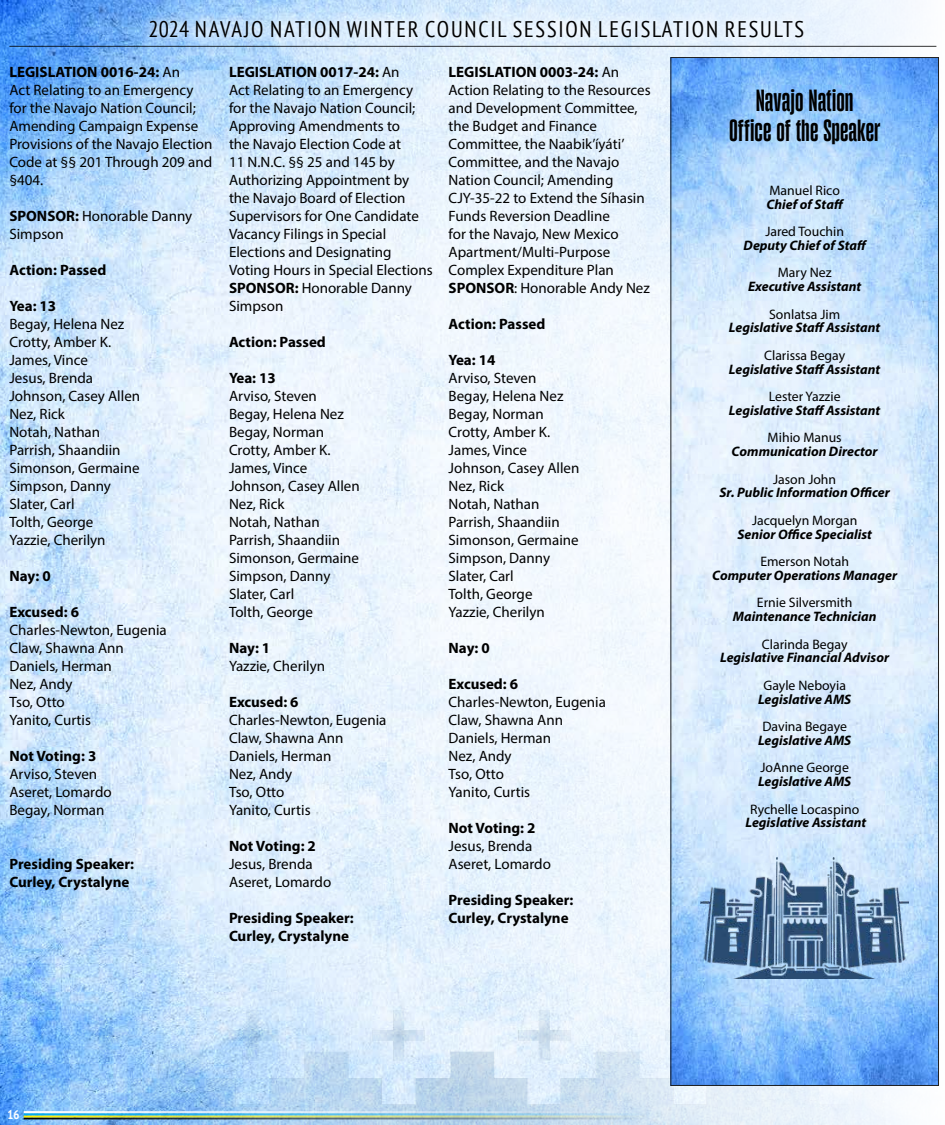
<style>
.page{position:relative;width:945px;height:1125px;background:#fff}
.page>*{position:absolute;margin:0;border:0;box-sizing:border-box;transform-origin:0 0}
.t1{font:32.5px/30px "Gazzetta";color:#000;text-align:center}
.t2{font:condensed 22.5px "PT Sans";letter-spacing:.08em;color:#000}
.t3{font:15px/18px "Myriad Pro";color:#000}
.t4{font:700 15px/18px "Myriad Pro";color:#000}
.t5{font:italic 700 13.75px "Myriad Pro";color:#000}
.t6{font:13.75px "Myriad Pro";color:#000}
.t7{font:700 condensed 12.5px "PT Sans";color:#fff}
.s1{font-weight:700}
</style>
<div class="page">
<img style="left:0;top:0;width:937px;height:1125px">
<div style="left:24px;top:1116px;width:626px;height:1px;border:1px solid #fff200"></div>
<div style="left:24px;top:1113px;width:626px;height:2px;border:1px solid #00aeef"></div>
<div style="left:24px;top:1111px;width:626px;height:2px;border:1px solid #fff"></div>
<div style="left:139px;top:11px;width:675px;height:36px;background:#fff;opacity:.52"></div>
<hr style="left:9px;top:46px;width:927px;height:1px;background:#000">
<img style="left:673px;top:59px;width:264px;height:1025px">
<img style="left:701px;top:857px;width:208px;height:121px">
<h2 class="t2" style="left:149px;top:14px;width:657px">2024 NAVAJO NATION WINTER COUNCIL SESSION LEGISLATION RESULTS</h2>
<p class="t3" style="left:9px;top:62px;width:205px"><span class="s1">LEGISLATION 0016-24:</span> An<br>Act Relating to an Emergency for the Navajo Nation Council;<br>Amending Campaign Expense<br>Provisions of the Navajo Election<br>Code at §§ 201 Through 209 and §404.</p>
<p class="t3" style="left:9px;top:206px;width:184px"><span class="s1">SPONSOR:</span> Honorable Danny<br>Simpson</p>
<p class="t4" style="left:9px;top:260px;width:98px">Action: Passed</p>
<p class="t4" style="left:9px;top:296px;width:48px">Yea: 13</p>
<p class="t3" style="left:9px;top:314px;width:132px">Begay, Helena Nez<br>Crotty, Amber K.<br>James, Vince<br>Jesus, Brenda<br>Johnson, Casey Allen<br>Nez, Rick<br>Notah, Nathan<br>Parrish, Shaandiin<br>Simonson, Germaine<br>Simpson, Danny<br>Slater, Carl<br>Tolth, George<br>Yazzie, Cherilyn</p>
<p class="t4" style="left:9px;top:566px;width:43px">Nay: 0</p>
<p class="t4" style="left:9px;top:602px;width:71px">Excused: 6</p>
<p class="t3" style="left:9px;top:620px;width:159px">Charles-Newton, Eugenia<br>Claw, Shawna Ann<br>Daniels, Herman<br>Nez, Andy<br>Tso, Otto<br>Yanito, Curtis</p>
<p class="t4" style="left:9px;top:746px;width:88px">Not Voting: 3</p>
<p class="t3" style="left:9px;top:764px;width:104px">Arviso, Steven<br>Aseret, Lomardo<br>Begay, Norman</p>
<p class="t3" style="left:229px;top:62px;width:205px"><span class="s1">LEGISLATION 0017-24:</span> An<br>Act Relating to an Emergency for the Navajo Nation Council;<br>Approving Amendments to<br>the Navajo Election Code at<br>11 N.N.C. §§ 25 and 145 by<br>Authorizing Appointment by the Navajo Board of Election<br>Supervisors for One Candidate<br>Vacancy Filings in Special<br>Elections and Designating<br>Voting Hours in Special Elections<br><span class="s1">SPONSOR:</span> Honorable Danny<br>Simpson</p>
<p class="t4" style="left:229px;top:332px;width:98px">Action: Passed</p>
<p class="t4" style="left:229px;top:368px;width:48px">Yea: 13</p>
<p class="t3" style="left:229px;top:386px;width:132px">Arviso, Steven<br>Begay, Helena Nez<br>Begay, Norman<br>Crotty, Amber K.<br>James, Vince<br>Johnson, Casey Allen<br>Nez, Rick<br>Notah, Nathan<br>Parrish, Shaandiin<br>Simonson, Germaine<br>Simpson, Danny<br>Slater, Carl<br>Tolth, George</p>
<p class="t4" style="left:229px;top:638px;width:43px">Nay: 1</p>
<p class="t3" style="left:229px;top:656px;width:98px">Yazzie, Cherilyn</p>
<p class="t4" style="left:229px;top:692px;width:71px">Excused: 6</p>
<p class="t3" style="left:229px;top:710px;width:159px">Charles-Newton, Eugenia<br>Claw, Shawna Ann<br>Daniels, Herman<br>Nez, Andy<br>Tso, Otto<br>Yanito, Curtis</p>
<p class="t4" style="left:229px;top:836px;width:88px">Not Voting: 2</p>
<p class="t3" style="left:229px;top:854px;width:104px">Jesus, Brenda<br>Aseret, Lomardo</p>
<p class="t4" style="left:229px;top:908px;width:126px">Presiding Speaker:<br>Curley, Crystalyne</p>
<p class="t3" style="left:449px;top:62px;width:204px"><span class="s1">LEGISLATION 0003-24:</span> An<br>Action Relating to the Resources and Development Committee, the Budget and Finance<br>Committee, the Naabik’íyáti’<br>Committee, and the Navajo<br>Nation Council; Amending<br>CJY-35-22 to Extend the Síhasin<br>Funds Reversion Deadline<br>for the Navajo, New Mexico<br>Apartment/Multi-Purpose<br>Complex Expenditure Plan<br><span class="s1">SPONSOR</span>: Honorable Andy Nez</p>
<p class="t4" style="left:449px;top:314px;width:98px">Action: Passed</p>
<p class="t4" style="left:449px;top:350px;width:48px">Yea: 14</p>
<p class="t3" style="left:449px;top:368px;width:132px">Arviso, Steven<br>Begay, Helena Nez<br>Begay, Norman<br>Crotty, Amber K.<br>James, Vince<br>Johnson, Casey Allen<br>Nez, Rick<br>Notah, Nathan<br>Parrish, Shaandiin<br>Simonson, Germaine<br>Simpson, Danny<br>Slater, Carl<br>Tolth, George<br>Yazzie, Cherilyn</p>
<p class="t4" style="left:449px;top:638px;width:43px">Nay: 0</p>
<p class="t4" style="left:449px;top:674px;width:71px">Excused: 6</p>
<p class="t3" style="left:449px;top:692px;width:159px">Charles-Newton, Eugenia<br>Claw, Shawna Ann<br>Daniels, Herman<br>Nez, Andy<br>Tso, Otto<br>Yanito, Curtis</p>
<p class="t4" style="left:449px;top:818px;width:88px">Not Voting: 2</p>
<p class="t3" style="left:449px;top:836px;width:104px">Jesus, Brenda<br>Aseret, Lomardo</p>
<p class="t4" style="left:449px;top:890px;width:126px">Presiding Speaker:<br>Curley, Crystalyne</p>
<h1 class="t1" style="left:729px;top:86px;width:153px">Navajo Nation<br>Office of the Speaker</h1>
<p class="t6" style="left:769px;top:182px;width:72px">Manuel Rico</p>
<p class="t5" style="left:767px;top:195px;width:79px">Chief of Staff</p>
<p class="t6" style="left:765px;top:223px;width:80px">Jared Touchin</p>
<p class="t5" style="left:744px;top:236px;width:125px">Deputy Chief of Staff</p>
<p class="t6" style="left:778px;top:264px;width:55px">Mary Nez</p>
<p class="t5" style="left:748px;top:278px;width:115px">Executive Assistant</p>
<p class="t6" style="left:769px;top:306px;width:73px">Sonlatsa Jim</p>
<p class="t5" style="left:729px;top:319px;width:153px">Legislative Staff Assistant</p>
<p class="t6" style="left:764px;top:347px;width:83px">Clarissa Begay</p>
<p class="t5" style="left:729px;top:360px;width:153px">Legislative Staff Assistant</p>
<p class="t6" style="left:769px;top:388px;width:73px">Lester Yazzie</p>
<p class="t5" style="left:729px;top:401px;width:153px">Legislative Staff Assistant</p>
<p class="t6" style="left:768px;top:429px;width:76px">Mihio Manus</p>
<p class="t5" style="left:732px;top:443px;width:148px">Communication Director</p>
<p class="t6" style="left:773px;top:471px;width:65px">Jason John</p>
<p class="t5" style="left:719px;top:484px;width:172px">Sr. Public Information Officer</p>
<p class="t6" style="left:752px;top:512px;width:107px">Jacquelyn Morgan</p>
<p class="t5" style="left:737px;top:525px;width:136px">Senior Office Specialist</p>
<p class="t6" style="left:760px;top:553px;width:90px">Emerson Notah</p>
<p class="t5" style="left:712px;top:566px;width:186px">Computer Operations Manager</p>
<p class="t6" style="left:757px;top:594px;width:97px">Ernie Silversmith</p>
<p class="t5" style="left:733px;top:608px;width:145px">Maintenance Technician</p>
<p class="t6" style="left:762px;top:636px;width:87px">Clarinda Begay</p>
<p class="t5" style="left:720px;top:649px;width:170px">Legislative Financial Advisor</p>
<p class="t6" style="left:763px;top:677px;width:84px">Gayle Neboyia</p>
<p class="t5" style="left:758px;top:690px;width:95px">Legislative AMS</p>
<p class="t6" style="left:762px;top:718px;width:86px">Davina Begaye</p>
<p class="t5" style="left:758px;top:731px;width:95px">Legislative AMS</p>
<p class="t6" style="left:760px;top:759px;width:90px">JoAnne George</p>
<p class="t5" style="left:758px;top:773px;width:95px">Legislative AMS</p>
<p class="t6" style="left:750px;top:801px;width:111px">Rychelle Locaspino</p>
<p class="t5" style="left:746px;top:814px;width:122px">Legislative Assistant</p>
<p class="t4" style="left:9px;top:854px;width:126px">Presiding Speaker:<br>Curley, Crystalyne</p>
<p class="t7" style="left:4px;top:1109px;width:17px">1 61 64</p>
</div>
